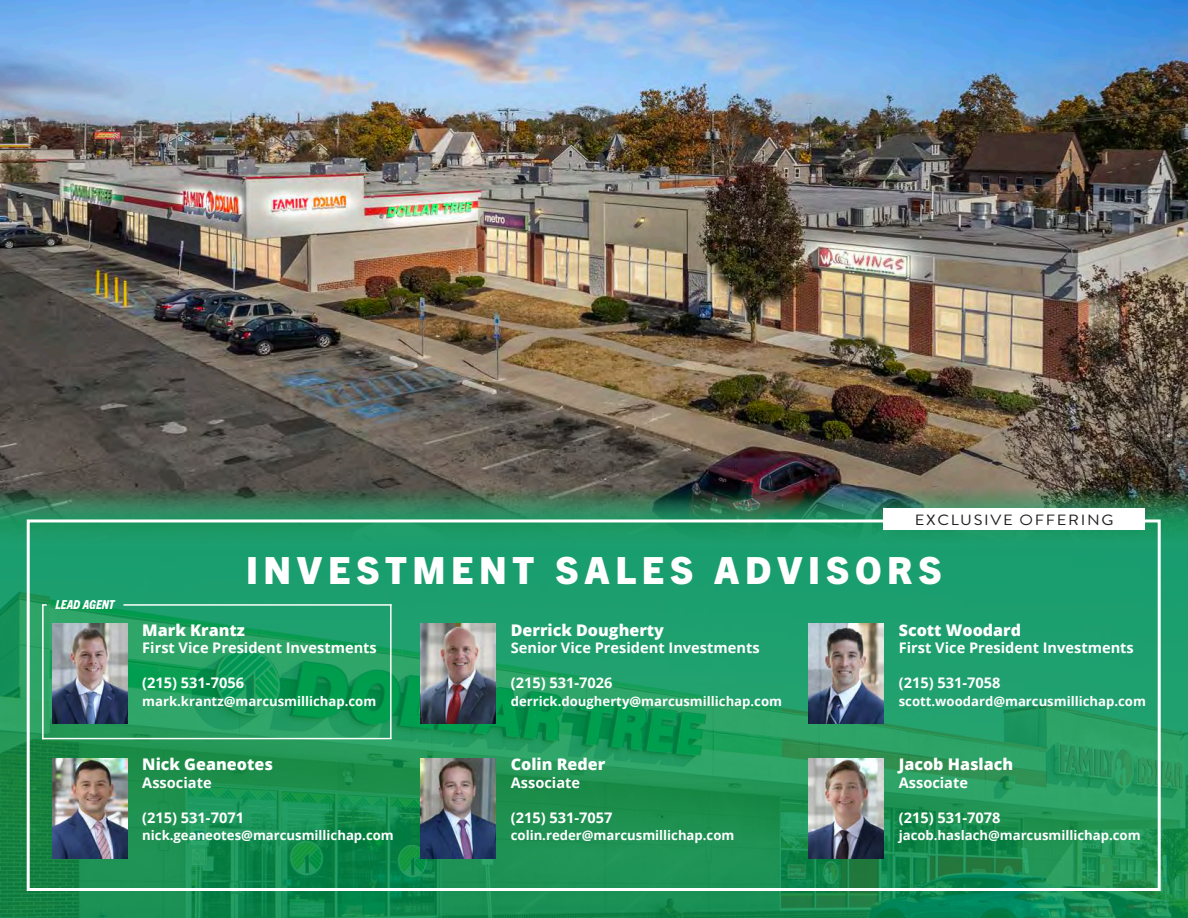
<style>
.page{position:relative;width:1188px;height:918px;background:#fff}
.page>*{position:absolute;margin:0;border:0;box-sizing:border-box;transform-origin:0 0}
.Chart_Header_Style{font:800 37.5px "Trade Gothic Next LT Pro";letter-spacing:.15em;color:#fff}
.t1{font:800 16.05px "Open Sans";color:#fff}
.t2{font:14.85px "Brandon Grotesque";letter-spacing:.1em;color:#231f20;scale:1.11 1}
.t3{font:700 14.55px "Open Sans";color:#fff}
.t4{font:700 13.2px "Open Sans";color:#fff}
.t5{font:italic 800 condensed 12.45px "Trade Gothic Next LT Pro";color:#fff}
</style>
<div class="page">
<img style="left:0;top:0;width:1188px;height:474px">
<svg style="left:0;top:474px;width:1188px;height:444px;background:#20925d"></svg>
<div style="left:27px;top:519px;width:1134px;height:372px;border:3px solid #fff"></div>
<div style="left:883px;top:509px;width:262px;height:21px;background:#fff"></div>
<img style="left:421px;top:624px;width:75px;height:100px">
<img style="left:809px;top:624px;width:75px;height:100px">
<img style="left:52px;top:624px;width:75px;height:100px">
<img style="left:52px;top:758px;width:75px;height:100px">
<img style="left:421px;top:758px;width:75px;height:100px">
<img style="left:809px;top:758px;width:75px;height:100px">
<hr style="left:42px;top:738px;width:350px;height:1px;background:#fff">
<hr style="left:42px;top:605px;width:2px;height:134px;background:#fff">
<hr style="left:390px;top:604px;width:2px;height:135px;background:#fff">
<hr style="left:123px;top:604px;width:269px;height:2px;background:#fff">
<p class="t5" style="left:55px;top:596px;width:61px">LEAD AGENT</p>
<p class="t2" style="left:915px;top:510px;width:180px">EXCLUSIVE OFFERING</p>
<p class="Chart_Header_Style" style="left:246px;top:544px;width:697px">INVESTMENT SALES ADVISORS</p>
<p class="t1" style="left:142px;top:618px;width:104px">Mark Krantz</p>
<p class="t3" style="left:142px;top:638px;width:236px">First Vice President Investments</p>
<p class="t3" style="left:142px;top:673px;width:103px">(215) 531-7056</p>
<p class="t4" style="left:142px;top:692px;width:236px">mark.krantz@marcusmillichap.com</p>
<p class="t1" style="left:142px;top:752px;width:132px">Nick Geaneotes</p>
<p class="t3" style="left:142px;top:772px;width:71px">Associate</p>
<p class="t3" style="left:142px;top:807px;width:103px">(215) 531-7071</p>
<p class="t4" style="left:142px;top:826px;width:253px">nick.geaneotes@marcusmillichap.com</p>
<p class="t1" style="left:511px;top:618px;width:155px">Derrick Dougherty</p>
<p class="t3" style="left:511px;top:638px;width:250px">Senior Vice President Investments</p>
<p class="t3" style="left:511px;top:673px;width:103px">(215) 531-7026</p>
<p class="t4" style="left:511px;top:692px;width:273px">derrick.dougherty@marcusmillichap.com</p>
<p class="t1" style="left:511px;top:752px;width:96px">Colin Reder</p>
<p class="t3" style="left:511px;top:772px;width:71px">Associate</p>
<p class="t3" style="left:511px;top:807px;width:103px">(215) 531-7057</p>
<p class="t4" style="left:511px;top:826px;width:225px">colin.reder@marcusmillichap.com</p>
<p class="t1" style="left:899px;top:618px;width:124px">Scott Woodard</p>
<p class="t3" style="left:899px;top:638px;width:237px">First Vice President Investments</p>
<p class="t3" style="left:899px;top:673px;width:103px">(215) 531-7058</p>
<p class="t4" style="left:899px;top:692px;width:249px">scott.woodard@marcusmillichap.com</p>
<p class="t1" style="left:899px;top:752px;width:116px">Jacob Haslach</p>
<p class="t3" style="left:899px;top:772px;width:71px">Associate</p>
<p class="t3" style="left:899px;top:807px;width:103px">(215) 531-7078</p>
<p class="t4" style="left:899px;top:826px;width:243px">jacob.haslach@marcusmillichap.com</p>
</div>
